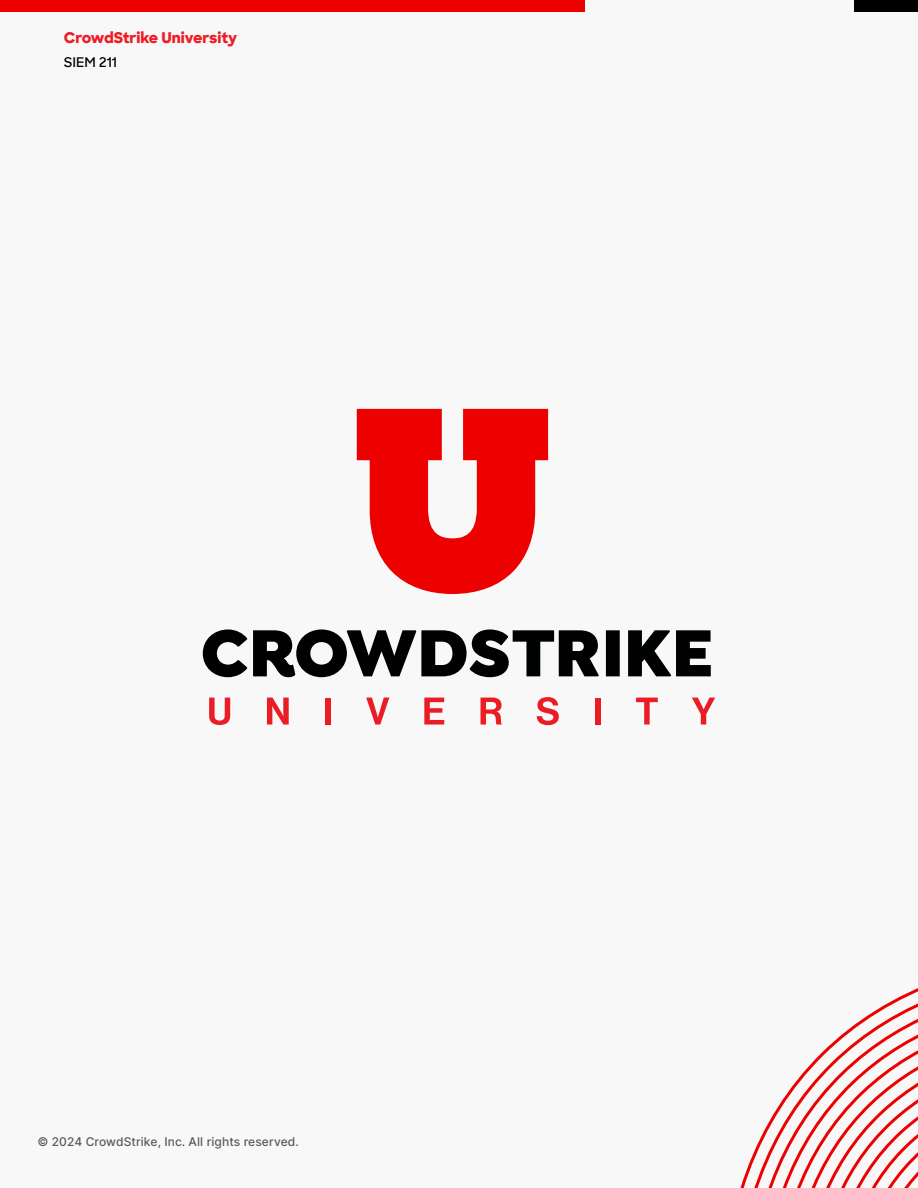
<style>
.page{position:relative;width:918px;height:1188px;background:#f8f8f8}
.page>*{position:absolute;margin:0;border:0;box-sizing:border-box;transform-origin:0 0}
.t1{font:700 expanded 15px "Crowdstrike Sharp Sans";color:#ed1d24}
.t2{font:600 13.5px "Crowdstrike Sharp Sans";color:#000}
.t3{font:500 12px "Inter";letter-spacing:.01em;color:#58595b}
</style>
<div class="page">
<div style="left:0;top:0;width:585px;height:11px;background:#ec0000"></div>
<div style="left:854px;top:0;width:64px;height:11px;background:#000"></div>
<svg style="left:357px;top:409px;width:191px;height:185px"></svg>
<svg style="left:209px;top:698px;width:21px;height:27px"></svg>
<svg style="left:267px;top:698px;width:22px;height:27px"></svg>
<div style="left:326px;top:698px;width:5px;height:27px;background:#ea1d25"></div>
<svg style="left:366px;top:698px;width:23px;height:27px"></svg>
<svg style="left:424px;top:698px;width:20px;height:27px"></svg>
<svg style="left:481px;top:698px;width:21px;height:27px"></svg>
<svg style="left:537px;top:697px;width:22px;height:28px"></svg>
<div style="left:595px;top:698px;width:5px;height:27px;background:#ea1d25"></div>
<svg style="left:636px;top:698px;width:22px;height:27px"></svg>
<svg style="left:692px;top:698px;width:23px;height:27px"></svg>
<svg style="left:203px;top:629px;width:508px;height:48px"></svg>
<svg style="left:740px;top:988px;width:178px;height:200px"></svg>
<p class="t1" style="left:64px;top:26px;width:175px">CrowdStrike University</p>
<p class="t2" style="left:64px;top:52px;width:55px">SIEM 211</p>
<p class="t3" style="left:37px;top:1132px;width:263px">© 2024 CrowdStrike, Inc. All rights reserved.</p>
</div>
